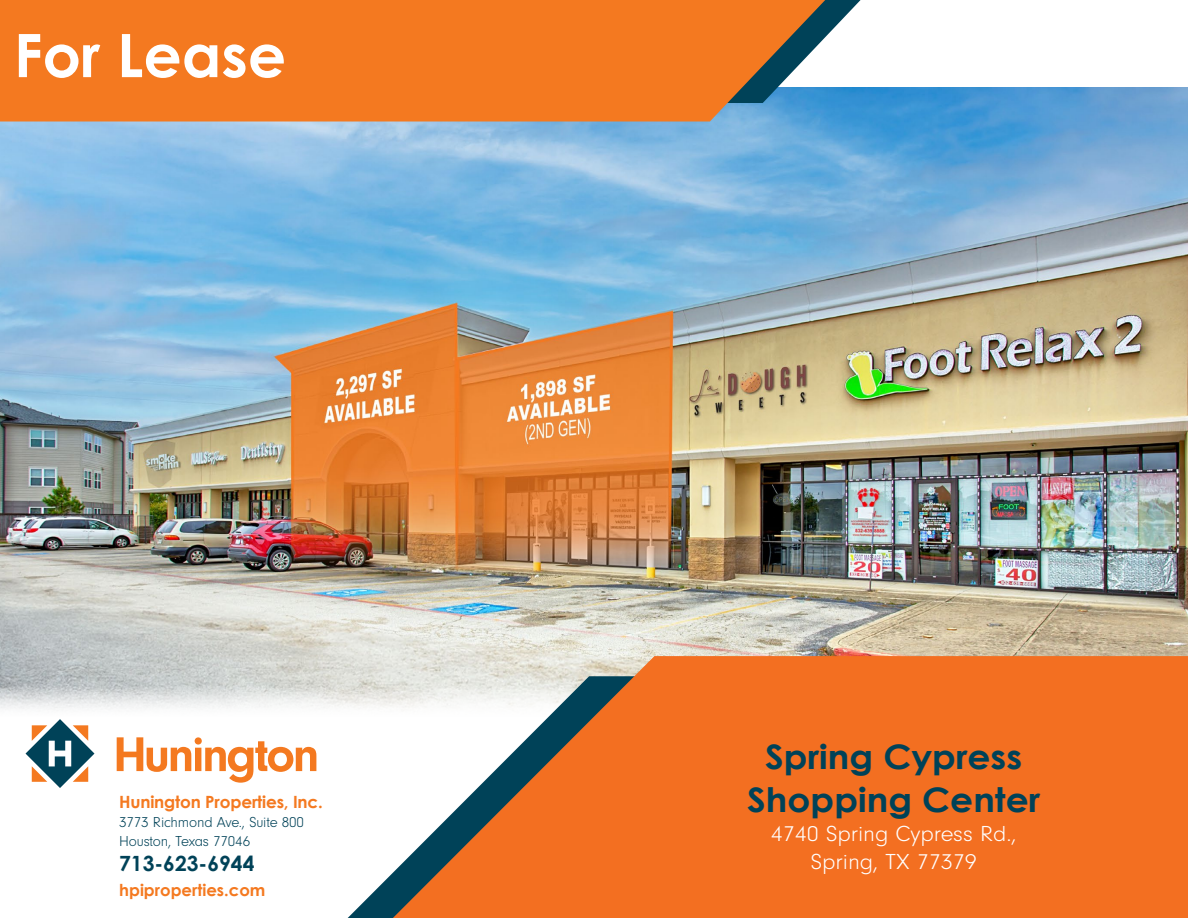
<style>
.page{position:relative;width:1188px;height:918px;background:#fff}
.page>*{position:absolute;margin:0;border:0;box-sizing:border-box;transform-origin:0 0}
.t1{font:700 60px "Century Gothic";color:#fff}
.t2{font:700 33.9px/43.2px "Century Gothic";color:#004258;text-align:center;scale:1.06 1}
.t3{font:300 22.5px/28.8px "Neuzeit Gro";color:#fff;text-align:center;scale:1.06 1}
.t4{font:700 21px "Century Gothic";color:#004258}
.t5{font:700 16.8px "Century Gothic";letter-spacing:-.01em;color:#f47920}
.t6{font:700 16.5px "Century Gothic";color:#f47920}
.t7{font:300 15px/18.8px "Neuzeit Gro";letter-spacing:-.01em;color:#004258}
</style>
<div class="page">
<img style="left:0;top:88px;width:1188px;height:621px">
<svg style="left:26px;top:719px;width:68px;height:69px"></svg>
<svg style="left:117px;top:737px;width:199px;height:46px"></svg>
<svg style="left:834px;top:0;width:53px;height:103px"></svg>
<svg style="left:327px;top:676px;width:65px;height:242px"></svg>
<svg style="left:392px;top:656px;width:796px;height:262px;background:#e77c3c"></svg>
<svg style="left:0;top:0;width:834px;height:122px;background:#e67a2b"></svg>
<h1 class="t1" style="left:14px;top:10px;width:274px">For Lease</h1>
<p class="t5" style="left:119px;top:789px;width:205px">Hunington Properties, Inc.</p>
<p class="t7" style="left:119px;top:813px;width:186px">3773 Richmond Ave., Suite 800<br>Houston, Texas 77046</p>
<h3 class="t4" style="left:119px;top:847px;width:137px">713-623-6944</h3>
<p class="t6" style="left:119px;top:878px;width:148px">hpiproperties.com</p>
<h2 class="t2" style="left:747px;top:733px;width:278px">Spring Cypress<br>Shopping Center</h2>
<h3 class="t3" style="left:771px;top:819px;width:234px">4740 Spring Cypress Rd.,<br>Spring, TX 77379</h3>
</div>
